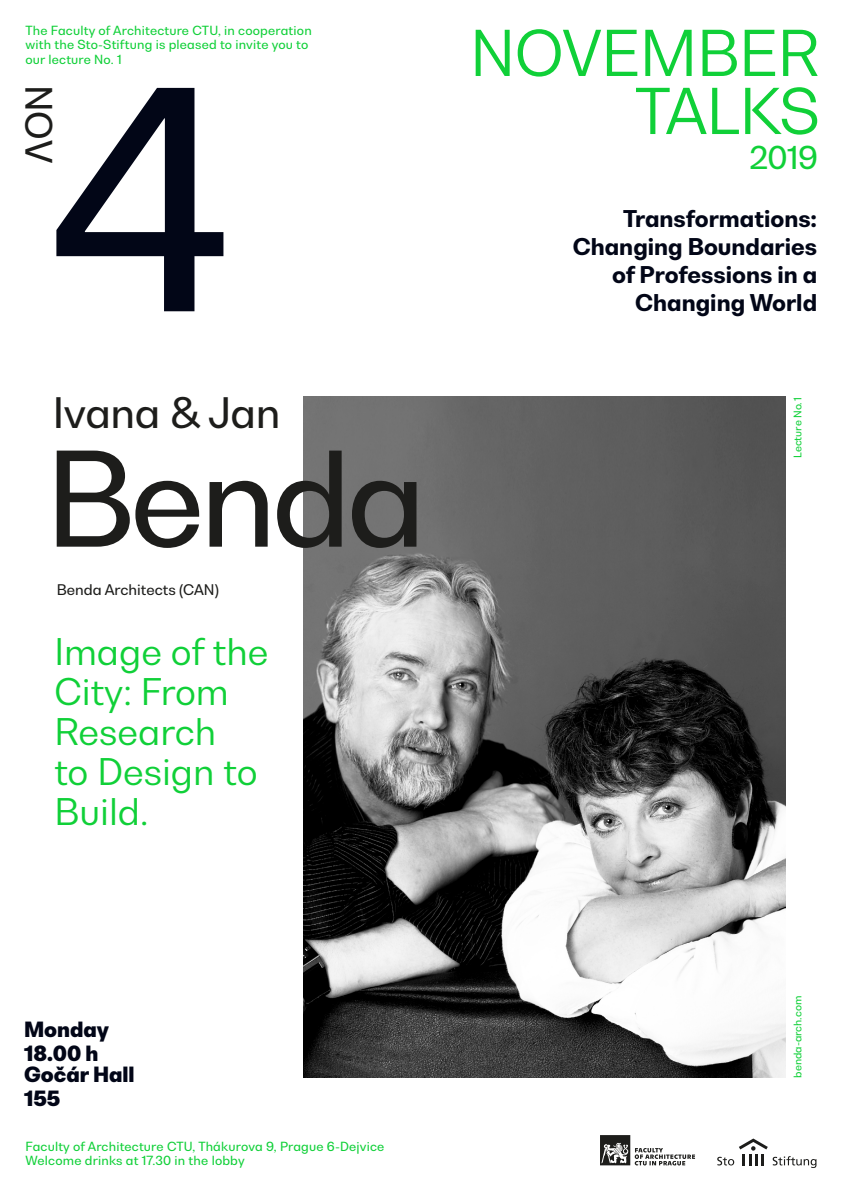
<style>
.page{position:relative;width:842px;height:1191px;background:#fff}
.page>*{position:absolute;margin:0;border:0;box-sizing:border-box;transform-origin:0 0}
.t1{font:500 290px "Bw Nista Geo";color:#020617}
.t2{font:500 124.7px "Bw Nista Geo";letter-spacing:-.04em;color:#1d1d1b}
.t3{font:60px/58px "Bw Nista Geo";letter-spacing:-.01em;color:#10d038;text-align:right}
.t4{font:500 40px "Bw Nista Geo";letter-spacing:-.01em;color:#1d1d1b}
.t5{font:35px/40px "Bw Nista Geo";color:#10d038}
.t6{font:500 34.8px "Bw Nista Geo";color:#1d1d1b}
.t7{font:500 30px "Bw Nista Geo";color:#10d038}
.t8{font:800 22px/28px "Bw Nista Geo";color:#020617;text-align:right}
.t9{font:20px/24px "Bw Nista Geo";color:#020617}
.t10{font:500 14px "Bw Nista Geo";color:#1d1d1b}
.t11{font:500 12px/14.4px "Bw Nista Geo";letter-spacing:.015em;color:#10d038}
.t12{font:500 10px "Bw Nista Geo";color:#10d038}
</style>
<div class="page">
<img style="left:303px;top:397px;width:482px;height:680px">
<svg style="left:600px;top:1135px;width:95px;height:30px"></svg>
<svg style="left:717px;top:1138px;width:99px;height:30px"></svg>
<p class="t11" style="left:26px;top:23px;width:288px">The Faculty of Architecture CTU, in cooperation with the Sto-Stiftung is pleased to invite you to our lecture No. 1</p>
<h1 class="t1" style="left:50px;top:7px;width:184px">4</h1>
<h3 class="t6" style="left:62px;top:85px;width:79px;rotate:90deg">NOV</h3>
<h3 class="t4" style="left:53px;top:385px;width:229px">Ivana &amp; Jan</h3>
<h2 class="t2" style="left:45px;top:416px;width:382px">Benda</h2>
<p class="t10" style="left:57px;top:581px;width:164px">Benda Architects (CAN)</p>
<h3 class="t5" style="left:54px;top:631px;width:216px">Image of the<br>City: From<br>Research<br>to Design to<br>Build.</h3>
<h3 class="t3" style="left:470px;top:23px;width:351px">NOVEMBER<br>TALKS</h3>
<h3 class="t7" style="left:749px;top:138px;width:70px">2019</h3>
<h3 class="t8" style="left:573px;top:205px;width:246px">Transformations:<br>Changing Boundaries of Professions in a<br>Changing World</h3>
<p class="t12" style="left:791px;top:458px;width:62px;rotate:-90deg">Lecture No.1</p>
<h3 class="t9" style="left:24px;top:1017px;width:87px">Monday<br>18.00 h</h3>
<h3 class="t9" style="left:24px;top:1062px;width:112px">Gočár Hall<br>155</h3>
<p class="t11" style="left:26px;top:1139px;width:360px">Faculty of Architecture CTU, Thákurova 9, Prague 6-Dejvice<br>Welcome drinks at 17.30 in the lobby</p>
<p class="t12" style="left:791px;top:1077px;width:83px;rotate:-90deg">benda-arch.com</p>
</div>
